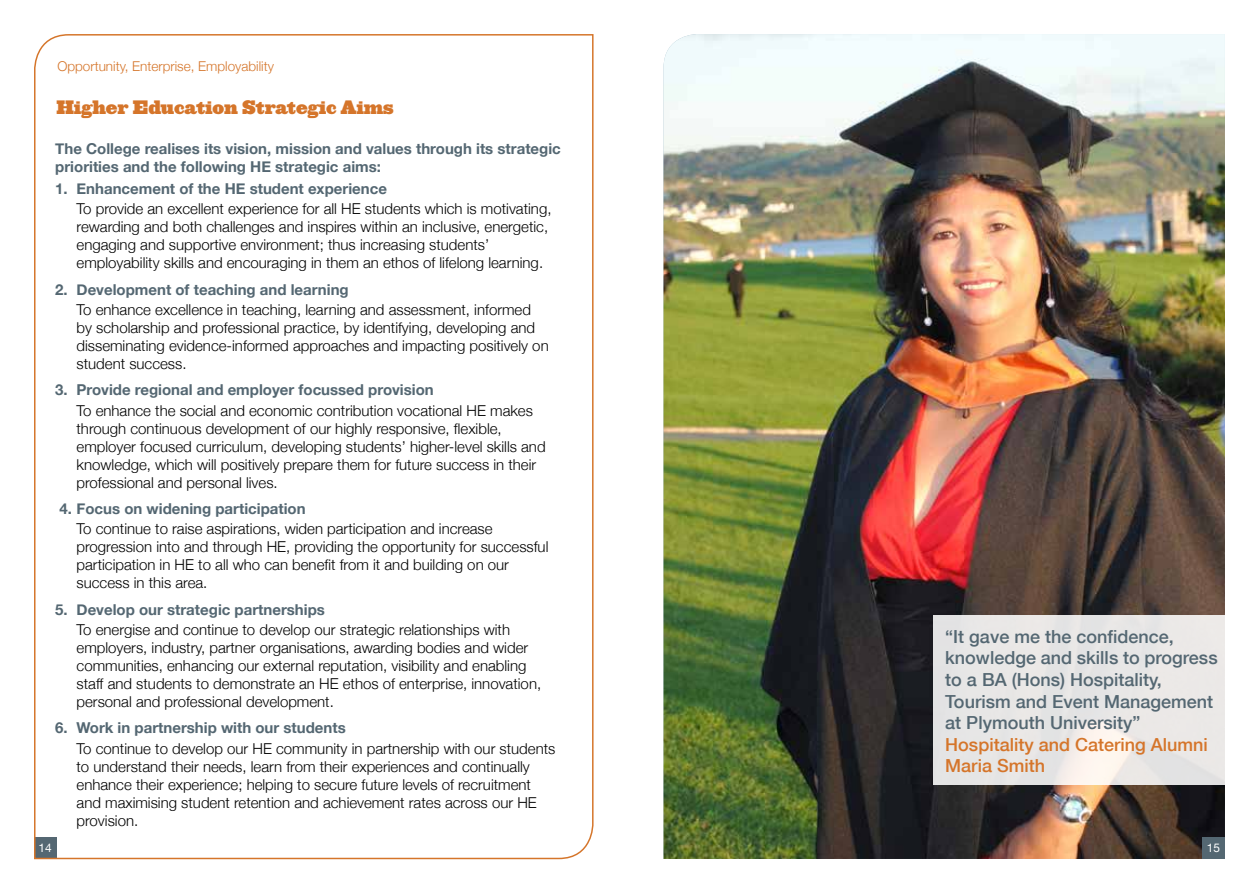
<style>
.page{position:relative;width:1259px;height:893px;background:#fff}
.page>*{position:absolute;margin:0;border:0;box-sizing:border-box;transform-origin:0 0}
.t1{font:500 18px/21.6px "Helvetica Neue";color:#546772}
.t2{font:500 18px/21.6px "Helvetica Neue";color:#d5752a}
.t3{font:900 18px "Ziggurat";color:#d5752a}
.t4{font:300 15px/18px "Helvetica Neue";color:#000}
.t5{font:700 15px/18px "Helvetica Neue";color:#546772}
.t6{font:300 13.5px "Helvetica Neue";color:#d5752a}
.t7{font:11.85px "Helvetica Neue";color:#fff}
</style>
<div class="page">
<img style="left:663px;top:34px;width:562px;height:825px">
<div style="left:1202px;top:837px;width:22px;height:22px;background:#546772"></div>
<svg style="left:34px;top:34px;width:560px;height:826px"></svg>
<svg style="left:932px;top:615px;width:293px;height:169px;fill:#e8e7e6"></svg>
<p class="t6" style="left:57px;top:55px;width:218px">Opportunity, Enterprise, Employability</p>
<p class="t3" style="left:56px;top:92px;width:339px">Higher Education Strategic Aims</p>
<p class="t5" style="left:55px;top:140px;width:507px">The College realises its vision, mission and values through its strategic priorities and the following HE strategic aims:</p>
<p class="t5" style="left:55px;top:180px;width:333px">1. Enhancement of the HE student experience</p>
<p class="t4" style="left:77px;top:199px;width:476px">To provide an excellent experience for all HE students which is motivating, rewarding and both challenges and inspires within an inclusive, energetic, engaging and supportive environment; thus increasing students’ employability skills and encouraging in them an ethos of lifelong learning.</p>
<p class="t5" style="left:55px;top:281px;width:295px">2. Development of teaching and learning</p>
<p class="t4" style="left:77px;top:300px;width:474px">To enhance excellence in teaching, learning and assessment, informed by scholarship and professional practice, by identifying, developing and disseminating evidence-informed approaches and impacting positively on student success.</p>
<p class="t5" style="left:55px;top:381px;width:380px">3. Provide regional and employer focussed provision</p>
<p class="t4" style="left:77px;top:400px;width:470px">To enhance the social and economic contribution vocational HE makes through continuous development of our highly responsive, flexible, employer focused curriculum, developing students’ higher-level skills and knowledge, which will positively prepare them for future success in their professional and personal lives.</p>
<p class="t5" style="left:59px;top:500px;width:248px">4. Focus on widening participation</p>
<p class="t4" style="left:77px;top:519px;width:473px">To continue to raise aspirations, widen participation and increase progression into and through HE, providing the opportunity for successful participation in HE to all who can benefit from it and building on our success in this area.</p>
<p class="t5" style="left:55px;top:601px;width:271px">5. Develop our strategic partnerships</p>
<p class="t4" style="left:77px;top:620px;width:466px">To energise and continue to develop our strategic relationships with employers, industry, partner organisations, awarding bodies and wider communities, enhancing our external reputation, visibility and enabling staff and students to demonstrate an HE ethos of enterprise, innovation, personal and professional development.</p>
<p class="t5" style="left:55px;top:719px;width:292px">6. Work in partnership with our students</p>
<p class="t4" style="left:77px;top:738px;width:480px">To continue to develop our HE community in partnership with our students to understand their needs, learn from their experiences and continually enhance their experience; helping to secure future levels of recruitment and maximising student retention and achievement rates across our HE provision.</p>
<p class="t1" style="left:945px;top:625px;width:274px">“It gave me the confidence, knowledge and skills to progress to a BA (Hons) Hospitality,<br>Tourism and Event Management at Plymouth University”</p>
<p class="t2" style="left:945px;top:733px;width:264px">Hospitality and Catering Alumni<br>Maria Smith</p>
<p class="t7" style="left:39px;top:839px;width:15px">14</p>
<p class="t7" style="left:1206px;top:839px;width:15px">15</p>
</div>
